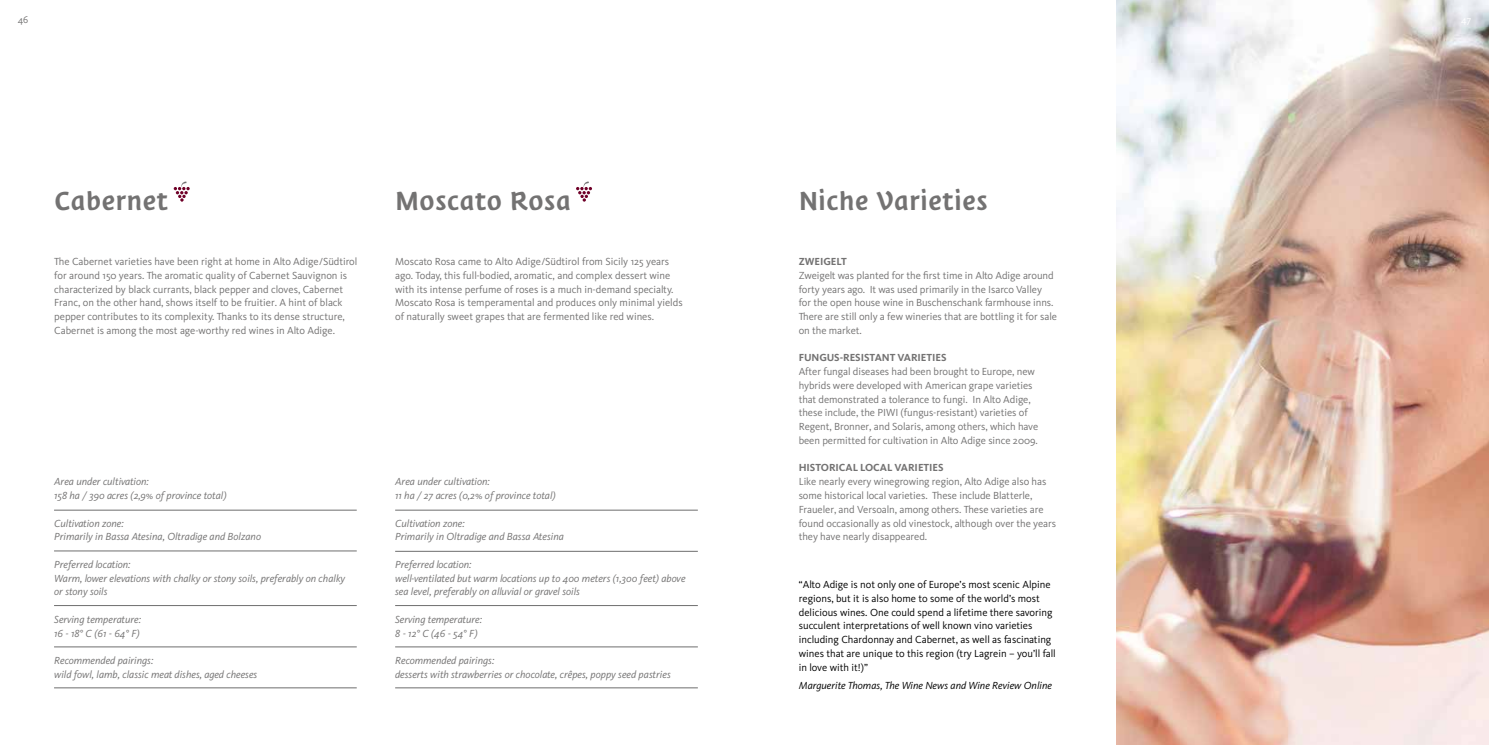
<style>
.page{position:relative;width:1489px;height:745px;background:#fff}
.page>*{position:absolute;margin:0;border:0;box-sizing:border-box;transform-origin:0 0}
.t1{font:30px "Suedtirol";color:#737272}
.t2{font:10.62px/13.8px "Kievit";letter-spacing:-.005em;color:#737272}
.t3{font:italic 10.62px/13.8px "Kievit";color:#737272}
.t4{font:10.62px/13.8px "Kievit";color:#000}
.t5{font:700 10.62px "Kievit";letter-spacing:-.005em;color:#737272}
.t6{font:italic 10.62px "Kievit";color:#000}
.t7{font:10px "Kievit";color:#737272}
.t8{font:10px "Kievit";color:#fff}
</style>
<div class="page">
<img style="left:1116px;top:0;width:372px;height:744px">
<svg style="left:576px;top:181px;width:16px;height:20px"></svg>
<svg style="left:174px;top:181px;width:16px;height:20px"></svg>
<hr style="left:395px;top:509px;width:302px;height:1px;background:#6e6e6e">
<hr style="left:54px;top:509px;width:303px;height:1px;background:#6e6e6e">
<hr style="left:395px;top:550px;width:302px;height:1px;background:#6e6e6e">
<hr style="left:54px;top:550px;width:303px;height:1px;background:#6e6e6e">
<hr style="left:395px;top:605px;width:302px;height:1px;background:#6e6e6e">
<hr style="left:54px;top:605px;width:303px;height:1px;background:#6e6e6e">
<hr style="left:395px;top:687px;width:302px;height:1px;background:#6e6e6e">
<hr style="left:54px;top:687px;width:303px;height:1px;background:#6e6e6e">
<hr style="left:395px;top:646px;width:302px;height:1px;background:#6e6e6e">
<hr style="left:54px;top:646px;width:303px;height:1px;background:#6e6e6e">
<p class="t7" style="left:18px;top:13px;width:12px">46</p>
<p class="t8" style="left:1461px;top:13px;width:11px">47</p>
<h1 class="t1" style="left:54px;top:183px;width:116px">Cabernet</h1>
<p class="t2" style="left:54px;top:254px;width:305px">The Cabernet varieties have been right at home in Alto Adige/Südtirol for around 150 years. The aromatic quality of Cabernet Sauvignon is characterized by black currants, black pepper and cloves, Cabernet Franc, on the other hand, shows itself to be fruitier. A hint of black pepper contributes to its complexity. Thanks to its dense structure, Cabernet is among the most age-worthy red wines in Alto Adige.</p>
<h1 class="t1" style="left:395px;top:183px;width:177px">Moscato Rosa</h1>
<p class="t2" style="left:395px;top:254px;width:289px">Moscato Rosa came to Alto Adige/Südtirol from Sicily 125 years ago. Today, this full-bodied, aromatic, and complex dessert wine with its intense perfume of roses is a much in-demand specialty.<br>Moscato Rosa is temperamental and produces only minimal yields of naturally sweet grapes that are fermented like red wines.</p>
<p class="t3" style="left:54px;top:474px;width:174px">Area under cultivation:<br>158 ha / 390 acres (2,9% of province total)</p>
<p class="t3" style="left:54px;top:515px;width:208px">Cultivation zone:<br>Primarily in Bassa Atesina, Oltradige and Bolzano</p>
<p class="t3" style="left:54px;top:557px;width:292px">Preferred location:<br>Warm, lower elevations with chalky or stony soils, preferably on chalky or stony soils</p>
<p class="t3" style="left:54px;top:612px;width:88px">Serving temperature:<br>16 - 18° C (61 - 64° F)</p>
<p class="t3" style="left:54px;top:653px;width:205px">Recommended pairings:<br>wild fowl, lamb, classic meat dishes, aged cheeses</p>
<p class="t3" style="left:395px;top:474px;width:162px">Area under cultivation:<br>11 ha / 27 acres (0,2% of province total)</p>
<p class="t3" style="left:395px;top:515px;width:170px">Cultivation zone:<br>Primarily in Oltradige and Bassa Atesina</p>
<p class="t3" style="left:395px;top:557px;width:292px">Preferred location:<br>well-ventilated but warm locations up to 400 meters (1,300 feet) above sea level, preferably on alluvial or gravel soils</p>
<p class="t3" style="left:395px;top:612px;width:88px">Serving temperature:<br>8 - 12° C (46 - 54° F)</p>
<p class="t3" style="left:395px;top:653px;width:277px">Recommended pairings:<br>desserts with strawberries or chocolate, crêpes, poppy seed pastries</p>
<h1 class="t1" style="left:798px;top:183px;width:191px">Niche Varieties</h1>
<p class="t5" style="left:798px;top:255px;width:50px">ZWEIGELT</p>
<p class="t2" style="left:798px;top:268px;width:260px">Zweigelt was planted for the first time in Alto Adige around forty years ago. It was used primarily in the Isarco Valley for the open house wine in Buschenschank farmhouse inns.<br>There are still only a few wineries that are bottling it for sale on the market.</p>
<p class="t5" style="left:798px;top:351px;width:149px">FUNGUS-RESISTANT VARIETIES</p>
<p class="t2" style="left:798px;top:364px;width:241px">After fungal diseases had been brought to Europe, new hybrids were developed with American grape varieties that demonstrated a tolerance to fungi. In Alto Adige, these include, the PIWI (fungus-resistant) varieties of Regent, Bronner, and Solaris, among others, which have been permitted for cultivation in Alto Adige since 2009.</p>
<p class="t5" style="left:798px;top:461px;width:146px">HISTORICAL LOCAL VARIETIES</p>
<p class="t2" style="left:798px;top:474px;width:259px">Like nearly every winegrowing region, Alto Adige also has some historical local varieties. These include Blatterle, Fraueler, and Versoaln, among others. These varieties are found occasionally as old vinestock, although over the years they have nearly disappeared.</p>
<p class="t4" style="left:798px;top:577px;width:258px">“Alto Adige is not only one of Europe’s most scenic Alpine regions, but it is also home to some of the world’s most delicious wines. One could spend a lifetime there savoring succulent interpretations of well known vino varieties including Chardonnay and Cabernet, as well as fascinating wines that are unique to this region (try Lagrein – you’ll fall in love with it!)”</p>
<p class="t6" style="left:798px;top:678px;width:254px">Marguerite Thomas, The Wine News and Wine Review Online</p>
</div>
